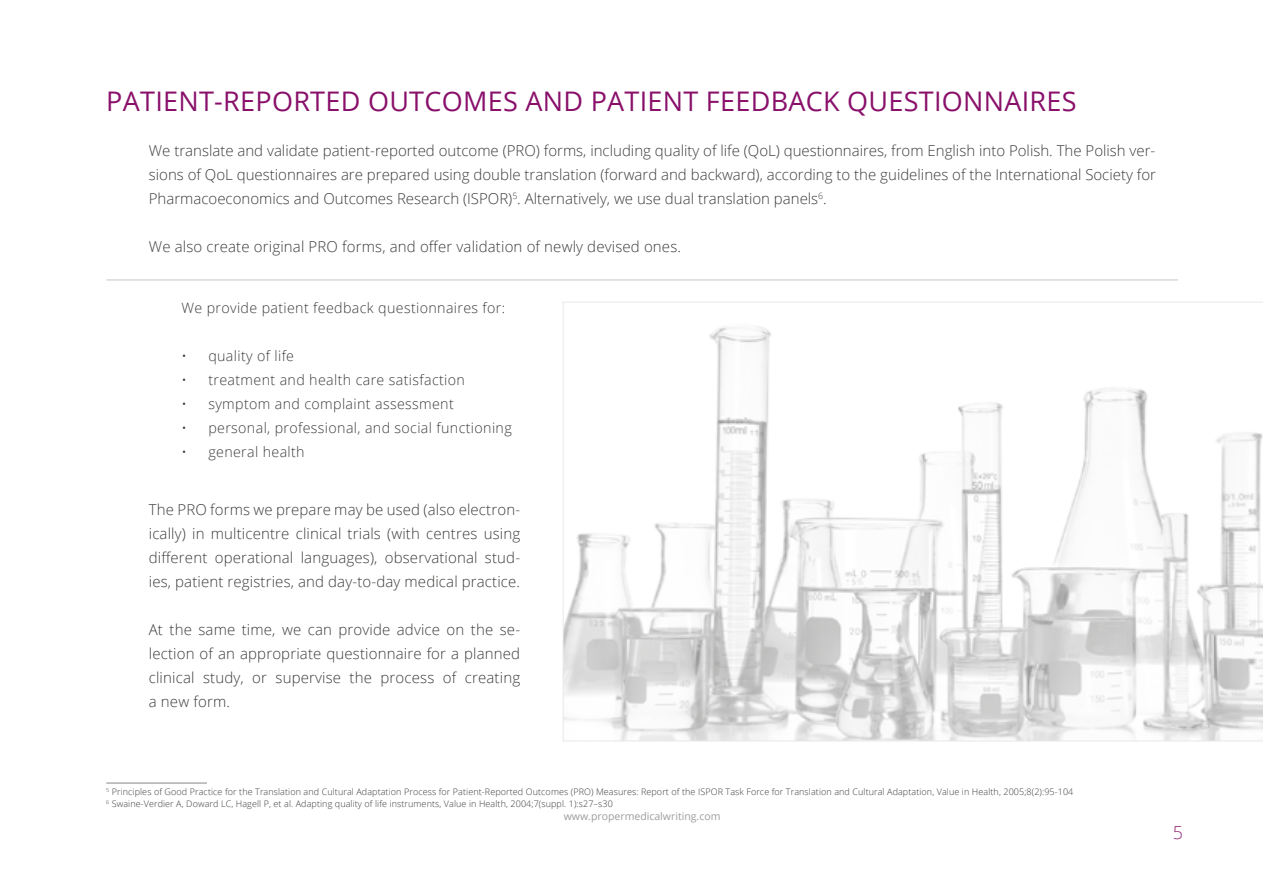
<style>
.page{position:relative;width:1263px;height:893px;background:#fff}
.page>*{position:absolute;margin:0;border:0;box-sizing:border-box;transform-origin:0 0}
.t1{font:27px "Open Sans";letter-spacing:.01em;color:#89106a}
.t2{font:300 18px "Open Sans";color:#932d75}
.t3{font:300 15px/24px "Open Sans";letter-spacing:.01em;color:#3c3c3b;text-align:justify}
.t4{font:300 14.25px "Open Sans";letter-spacing:.025em;color:#3c3c3b}
.t5{font:10.5px "Open Sans";color:#9d9d9c}
.t6{font:300 9px/12px "Open Sans";letter-spacing:.01em;color:#3c3c3b}
</style>
<div class="page">
<svg style="left:563px;top:302px;width:700px;height:439px"></svg>
<hr style="left:106px;top:280px;width:1072px;height:1px;background:#c6c6c6">
<hr style="left:106px;top:783px;width:101px;height:1px;background:#878787">
<h1 class="t1" style="left:106px;top:82px;width:972px">PATIENT-REPORTED OUTCOMES AND PATIENT FEEDBACK QUESTIONNAIRES</h1>
<p class="t3" style="left:149px;top:139px;width:1009px">We translate and validate patient-reported outcome (PRO) forms, including quality of life (QoL) questionnaires, from English into Polish. The Polish ver&shy;sions of QoL questionnaires are prepared using double translation (forward and backward), according to the guidelines of the International Society for Pharmacoeconomics and Outcomes Research (ISPOR)<sup>5</sup>. Alternatively, we use dual translation panels<sup>6</sup>.</p>
<p class="t3" style="left:149px;top:235px;width:534px">We also create original PRO forms, and offer validation of newly devised ones.</p>
<p class="t4" style="left:181px;top:298px;width:325px">We provide patient feedback questionnaires for:</p>
<p class="t4" style="left:181px;top:346px;width:114px">• quality of life</p>
<p class="t4" style="left:181px;top:370px;width:285px">• treatment and health care satisfaction</p>
<p class="t4" style="left:181px;top:394px;width:274px">• symptom and complaint assessment</p>
<p class="t4" style="left:181px;top:418px;width:332px">• personal, professional, and social functioning</p>
<p class="t4" style="left:181px;top:442px;width:125px">• general health</p>
<p class="t3" style="left:149px;top:497px;width:373px">The PRO forms we prepare may be used (also electron&shy;ically) in multicentre clinical trials (with centres using different operational languages), observational stud&shy;ies, patient registries, and day-to-day medical practice.</p>
<p class="t3" style="left:149px;top:617px;width:373px">At the same time, we can provide advice on the se&shy;lection of an appropriate questionnaire for a planned clinical study, or supervise the process of creating a new form.</p>
<p class="t6" style="left:106px;top:786px;width:969px"><sup>5</sup> Principles of Good Practice for the Translation and Cultural Adaptation Process for Patient-Reported Outcomes (PRO) Measures: Report of the ISPOR Task Force for Translation and Cultural Adaptation, Value in Health, 2005;8(2):95-104<br><sup>6</sup> Swaine-Verdier A, Doward LC, Hagell P, et al. Adapting quality of life instruments, Value in Health, 2004;7(suppl. 1):s27–s30</p>
<p class="t5" style="left:564px;top:809px;width:158px">www.propermedicalwriting.com</p>
<p class="t2" style="left:1173px;top:820px;width:12px">5</p>
</div>
